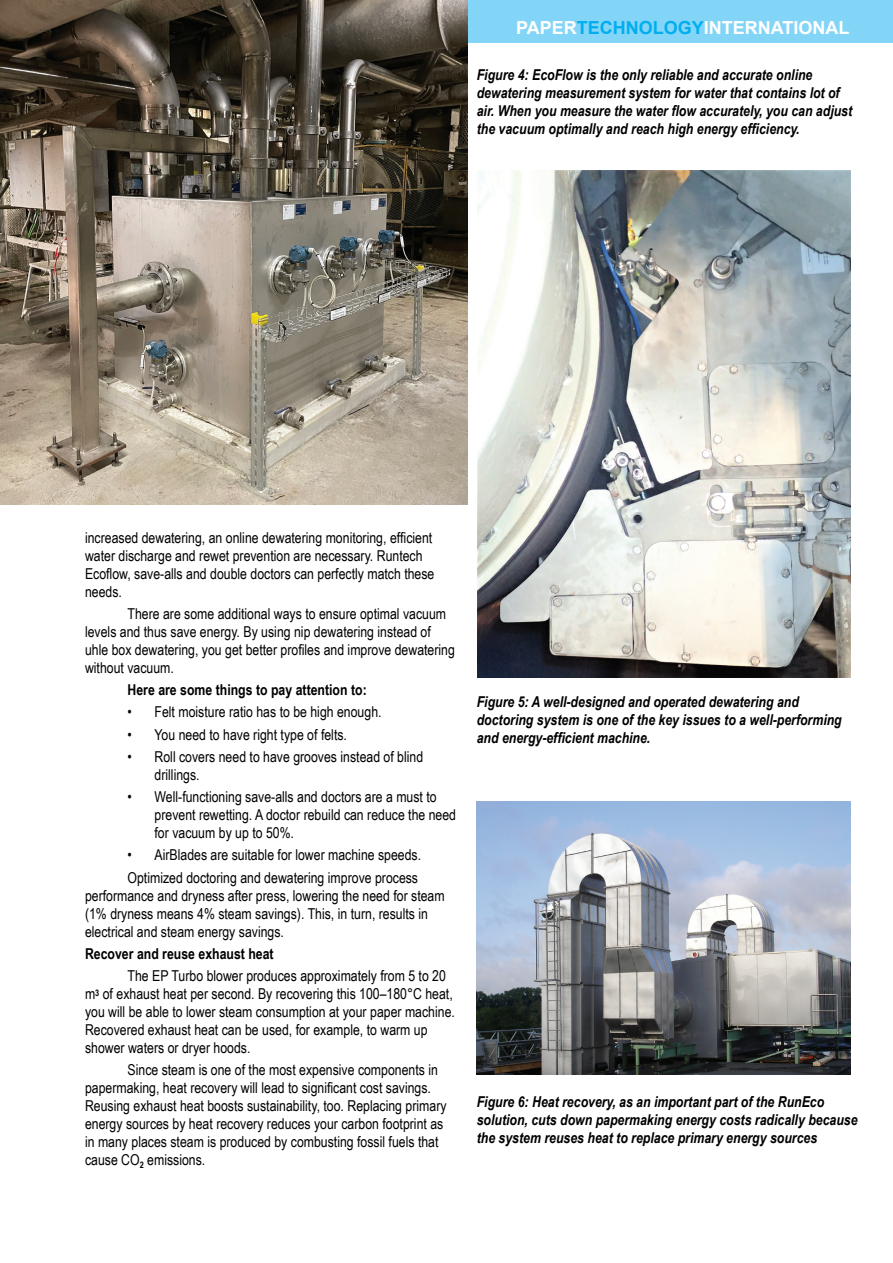
<style>
.page{position:relative;width:893px;height:1263px;background:#fff}
.page>*{position:absolute;margin:0;border:0;box-sizing:border-box;transform-origin:0 0}
.t1{font:700 18px "Arial";color:#fff}
.t2{font:15px/18px "Arial Narrow";color:#000001}
.t3{font:italic 700 15px/18px "Arial Narrow";color:#000001}
.t4{font:700 15px "Arial Narrow";color:#000001}
.s1{color:#00aeef}
</style>
<div class="page">
<div style="left:468px;top:0;width:425px;height:43px;background:#82d5f7"></div>
<img style="left:0;top:0;width:468px;height:505px">
<img style="left:478px;top:171px;width:372px;height:507px">
<img style="left:477px;top:802px;width:373px;height:272px">
<p class="t1" style="left:516px;top:15px;width:335px">PAPER<span class="s1">TECHNOLOGY</span>INTERNATIONAL</p>
<p class="t3" style="left:477px;top:65px;width:377px">Figure 4: EcoFlow is the only reliable and accurate online dewatering measurement system for water that contains lot of air. When you measure the water flow accurately, you can adjust the vacuum optimally and reach high energy efficiency.</p>
<p class="t2" style="left:85px;top:528px;width:351px">increased dewatering, an online dewatering monitoring, efficient water discharge and rewet prevention are necessary. Runtech Ecoflow, save-alls and double doctors can perfectly match these needs.</p>
<p class="t2" style="left:85px;top:604px;width:371px;text-indent:43px">There are some additional ways to ensure optimal vacuum levels and thus save energy. By using nip dewatering instead of uhle box dewatering, you get better profiles and improve dewatering without vacuum.</p>
<p class="t4" style="left:128px;top:678px;width:241px">Here are some things to pay attention to:</p>
<p class="t2" style="left:128px;top:702px;width:256px">• Felt moisture ratio has to be high enough.</p>
<p class="t2" style="left:128px;top:725px;width:221px">• You need to have right type of felts.</p>
<p class="t2" style="left:155px;top:747px;width:270px;text-indent:-27px">• Roll covers need to have grooves instead of blind drillings.</p>
<p class="t2" style="left:155px;top:787px;width:303px;text-indent:-27px">• Well-functioning save-alls and doctors are a must to prevent rewetting. A doctor rebuild can reduce the need for vacuum by up to 50%.</p>
<p class="t2" style="left:128px;top:845px;width:295px">• AirBlades are suitable for lower machine speeds.</p>
<p class="t2" style="left:85px;top:868px;width:361px;text-indent:43px">Optimized doctoring and dewatering improve process performance and dryness after press, lowering the need for steam (1% dryness means 4% steam savings). This, in turn, results in electrical and steam energy savings.</p>
<p class="t4" style="left:85px;top:942px;width:190px">Recover and reuse exhaust heat</p>
<p class="t2" style="left:85px;top:966px;width:371px;text-indent:43px">The EP Turbo blower produces approximately from 5 to 20 m<sup>3</sup> of exhaust heat per second. By recovering this 100–180°C heat, you will be able to lower steam consumption at your paper machine.<br>Recovered exhaust heat can be used, for example, to warm up shower waters or dryer hoods.</p>
<p class="t2" style="left:85px;top:1060px;width:363px;text-indent:43px">Since steam is one of the most expensive components in papermaking, heat recovery will lead to significant cost savings.<br>Reusing exhaust heat boosts sustainability, too. Replacing primary energy sources by heat recovery reduces your carbon footprint as in many places steam is produced by combusting fossil fuels that cause CO<sub>2</sub> emissions.</p>
<p class="t3" style="left:477px;top:692px;width:367px">Figure 5: A well-designed and operated dewatering and doctoring system is one of the key issues to a well-performing and energy-efficient machine.</p>
<p class="t3" style="left:477px;top:1092px;width:382px">Figure 6: Heat recovery, as an important part of the RunEco solution, cuts down papermaking energy costs radically because the system reuses heat to replace primary energy sources</p>
</div>
